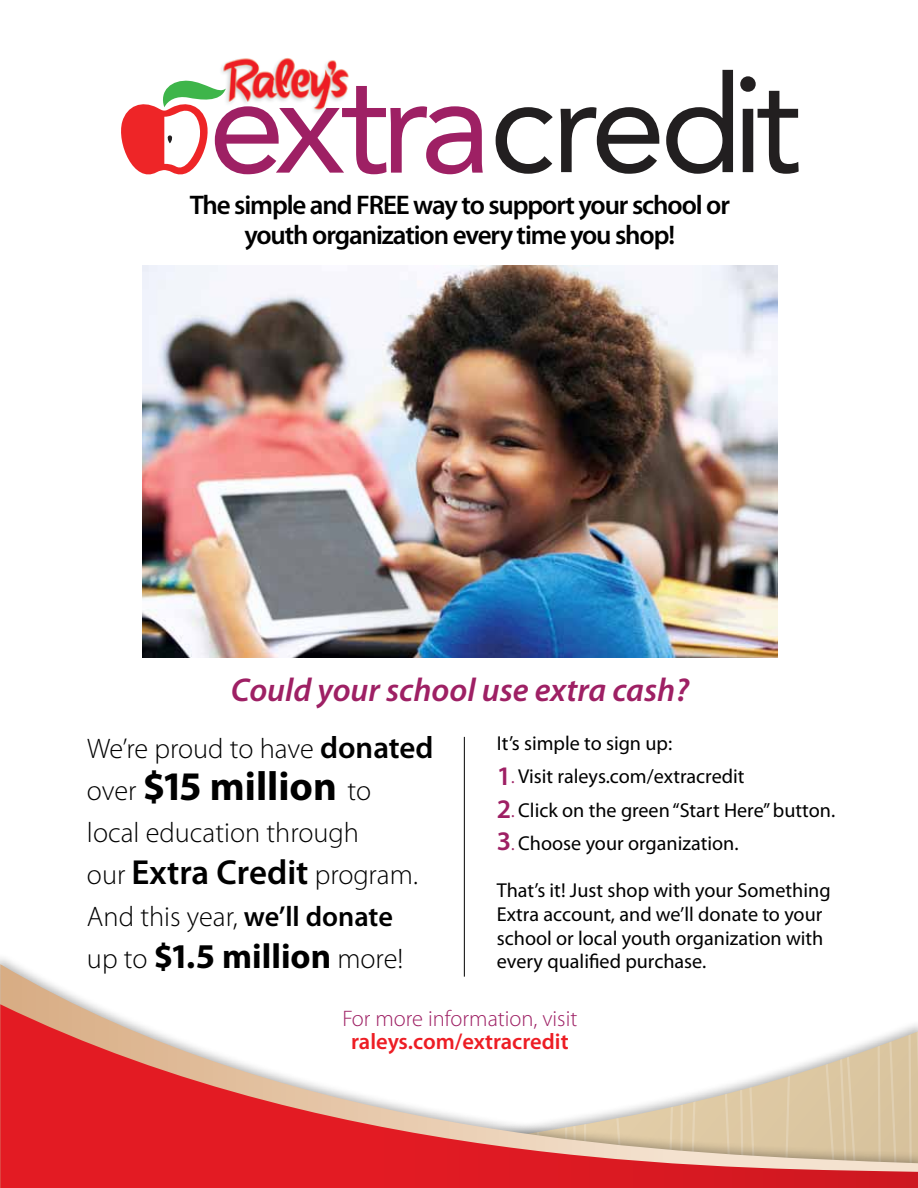
<style>
.page{position:relative;width:918px;height:1188px;background:#fff}
.page>*{position:absolute;margin:0;border:0;box-sizing:border-box;transform-origin:0 0}
.t1{font:700 40.65px "Myriad Pro";color:#000}
.t2{font:700 34.95px "Myriad Pro";color:#000}
.t3{font:italic 600 33px "Myriad Pro";color:#9e2064}
.t4{font:300 28.35px/42px "Myriad Pro";color:#000}
.t5{font:600 27px/30px "Myriad Pro";letter-spacing:-.04em;color:#000;text-align:center}
.t6{font:300 22.5px "Myriad Pro";color:#9e2064}
.t7{font:600 22.5px "Myriad Pro";color:#ed1d24}
.t8{font:20.1px/23.5px "Myriad Pro";color:#000}
.s1{font-weight:600;font-size:31.05px}
.s2{font-weight:300;font-size:28.35px}
.s3{font-weight:600;font-size:34.95px}
.s4{font-weight:600}
.s5{font-weight:600;font-size:26.85px;color:#9e2064}
.s6{font-size:16.8px;color:#9e2064}
</style>
<div class="page">
<svg style="left:0;top:964px;width:464px;height:40px"></svg>
<svg style="left:0;top:1004px;width:918px;height:184px"></svg>
<img style="left:142px;top:266px;width:635px;height:391px">
<img style="left:221px;top:58px;width:128px;height:21px">
<svg style="left:496px;top:107px;width:57px;height:67px"></svg>
<svg style="left:561px;top:107px;width:98px;height:67px"></svg>
<svg style="left:666px;top:70px;width:67px;height:104px"></svg>
<svg style="left:740px;top:76px;width:59px;height:98px"></svg>
<svg style="left:121px;top:79px;width:362px;height:96px"></svg>
<hr style="left:464px;top:737px;width:1px;height:240px;background:#000">
<h3 class="t5" style="left:190px;top:189px;width:542px">The simple and FREE way to support your school or youth organization every time you shop!</h3>
<h3 class="t3" style="left:231px;top:669px;width:460px">Could your school use extra cash?</h3>
<h3 class="t4" style="left:87px;top:727px;width:348px">We’re proud to have <span class="s1">donated</span></h3>
<h1 class="t1" style="left:87px;top:760px;width:286px"><span class="s2">over</span> $15 million <span class="s2">to</span></h1>
<h3 class="t4" style="left:87px;top:811px;width:332px">local education through<br>our <span class="s3">Extra Credit</span> program.<br>And this year, <span class="s4">we’ll donate</span></h3>
<h2 class="t2" style="left:87px;top:933px;width:318px"><span class="s2">up to</span> $1.5 million <span class="s2">more!</span></h2>
<p class="t8" style="left:497px;top:731px;width:177px">It’s simple to sign up:</p>
<p class="t8" style="left:497px;top:764px;width:249px"><span class="s5">1</span><span class="s6">.</span> Visit raleys.com/extracredit</p>
<p class="t8" style="left:497px;top:798px;width:340px"><span class="s5">2</span><span class="s6">.</span> Click on the green “Start Here” button.</p>
<p class="t8" style="left:497px;top:832px;width:243px"><span class="s5">3</span><span class="s6">.</span> Choose your organization.</p>
<p class="t8" style="left:497px;top:879px;width:335px">That’s it! Just shop with your Something Extra account, and we’ll donate to your school or local youth organization with every qualified purchase.</p>
<p class="t6" style="left:342px;top:1005px;width:236px">For more information, visit</p>
<p class="t7" style="left:351px;top:1027px;width:219px">raleys.com/extracredit</p>
</div>
